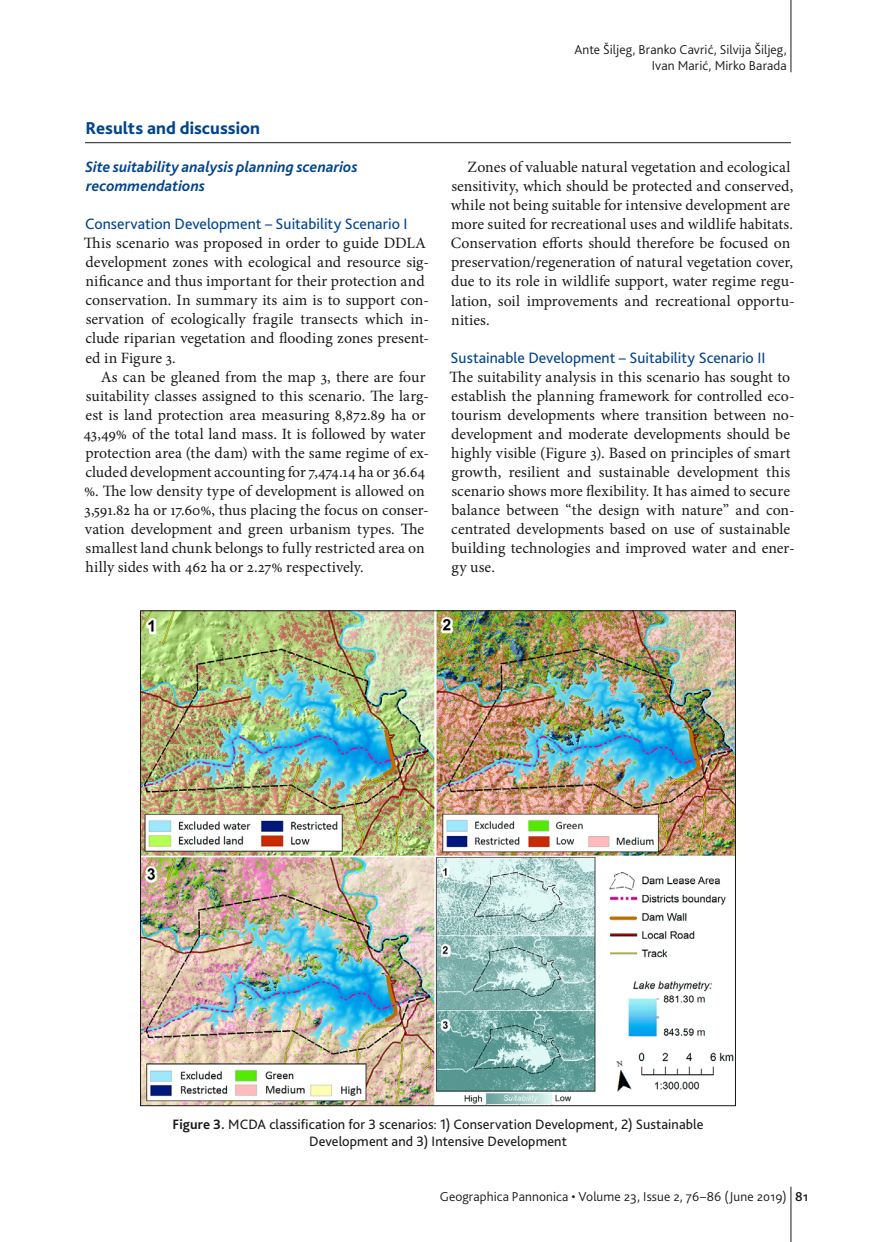
<style>
.page{position:relative;width:876px;height:1242px;background:#fff}
.page>*{position:absolute;margin:0;border:0;box-sizing:border-box;transform-origin:0 0}
.t1{font:800 18px "Bliss Pro";color:#00448f}
.t2{font:15.75px/19px "Minion Pro";color:#1a1a18}
.t3{font:15.75px "Bliss Pro";color:#00448f}
.t4{font:italic 700 15.75px/19px "Bliss Pro";color:#00448f}
.t5{font:14.25px/17.1px "Bliss Pro";letter-spacing:.005em;color:#1a1a18;text-align:center}
.t6{font:300 13.5px/16.2px "Bliss Pro";letter-spacing:.01em;color:#1a1a18;text-align:right}
.s1{font-weight:700}
.s2{font-weight:500}
</style>
<div class="page">
<hr style="left:791px;top:0;width:1px;height:72px;background:#1a1a18">
<hr style="left:791px;top:1186px;width:1px;height:56px;background:#1a1a18">
<hr style="left:85px;top:142px;width:706px;height:1px;background:#1a1a18">
<img style="left:142px;top:612px;width:592px;height:492px">
<p class="t1" style="left:85px;top:117px;width:176px">Results and discussion</p>
<p class="t4" style="left:85px;top:157px;width:274px">Site suitability analysis planning scenarios recommendations</p>
<p class="t3" style="left:85px;top:214px;width:324px">Conservation Development – Suitability Scenario I</p>
<p class="t2" style="left:84px;top:234px;width:347px">This scenario was proposed in order to guide DDLA development zones with ecological and resource sig&shy;nificance and thus important for their protection and conservation. In summary its aim is to support con&shy;servation of ecologically fragile transects which in&shy;clude riparian vegetation and flooding zones present&shy;ed in Figure 3.</p>
<p class="t2" style="left:83px;top:367px;width:347px;text-indent:17px">As can be gleaned from the map 3, there are four suitability classes assigned to this scenario. The larg&shy;est is land protection area measuring 8,872.89 ha or 43,49% of the total land mass. It is followed by water protection area (the dam) with the same regime of ex&shy;cluded development accounting for 7,474.14 ha or 36.64 %. The low density type of development is allowed on 3,591.82 ha or 17.60%, thus placing the focus on conser&shy;vation development and green urbanism types. The smallest land chunk belongs to fully restricted area on hilly sides with 462 ha or 2.27% respectively.</p>
<p class="t6" style="left:574px;top:41px;width:214px">Ante Šiljeg, Branko Cavrić, Silvija Šiljeg,<br>Ivan Marić, Mirko Barada</p>
<p class="t2" style="left:451px;top:158px;width:345px;text-indent:17px">Zones of valuable natural vegetation and ecological sensitivity, which should be protected and conserved, while not being suitable for intensive development are more suited for recreational uses and wildlife habitats.<br>Conservation efforts should therefore be focused on preservation/regeneration of natural vegetation cover, due to its role in wildlife support, water regime regu&shy;lation, soil improvements and recreational opportu&shy;nities.</p>
<p class="t3" style="left:451px;top:348px;width:316px">Sustainable Development – Suitability Scenario II</p>
<p class="t2" style="left:450px;top:367px;width:347px">The suitability analysis in this scenario has sought to establish the planning framework for controlled eco&shy;tourism developments where transition between no&shy;development and moderate developments should be highly visible (Figure 3). Based on principles of smart growth, resilient and sustainable development this scenario shows more flexibility. It has aimed to secure balance between “the design with nature” and con&shy;centrated developments based on use of sustainable building technologies and improved water and ener&shy;gy use.</p>
<p class="t5" style="left:172px;top:1115px;width:533px"><span class="s1">Figure 3.</span> MCDA classification for 3 scenarios: 1) Conservation Development, 2) Sustainable<br>Development and 3) Intensive Development</p>
<p class="t6" style="left:440px;top:1187px;width:370px">Geographica Pannonica • Volume 23, Issue 2, 76–86 (June 2019) <span class="s2">81</span></p>
</div>
